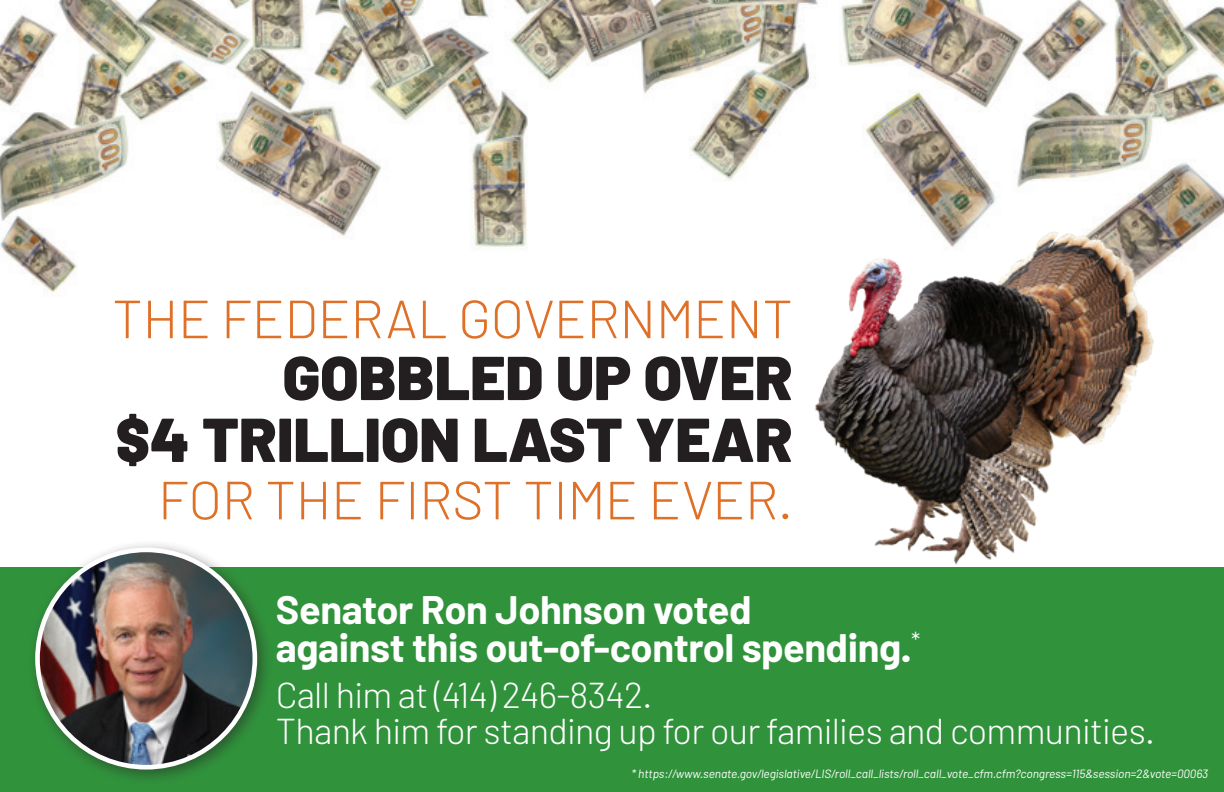
<style>
.page{position:relative;width:1224px;height:792px;background:#fff}
.page>*{position:absolute;margin:0;border:0;box-sizing:border-box;transform-origin:0 0}
.t1{font:900 61.8px/61.8px "Barlow";color:#231f20;text-align:right}
.t2{font:300 53.6px "Barlow";color:#df7027}
.t3{font:700 39.8px/38px "Barlow";letter-spacing:-.01em;color:#fff}
.t4{font:300 36px/36px "Barlow";letter-spacing:-.02em;color:#fff}
.t5{font:italic 12px "Barlow";letter-spacing:-.01em;color:#fff}
</style>
<div class="page">
<div style="left:0;top:567px;width:1224px;height:225px;background:#31923c"></div>
<img style="left:0;top:0;width:1224px;height:292px">
<img style="left:776px;top:165px;width:399px;height:400px">
<div style="left:26px;top:538px;width:248px;height:248px;background:#231f20;opacity:.5"></div>
<img style="left:38px;top:552px;width:216px;height:215px">
<div style="left:35px;top:548px;width:222px;height:222px;border:5px solid #fff;border-radius:50%"></div>
<h2 class="t2" style="left:112px;top:286px;width:682px">THE FEDERAL GOVERNMENT</h2>
<h1 class="t1" style="left:116px;top:347px;width:679px">GOBBLED UP OVER<br>$4 TRILLION LAST YEAR</h1>
<h2 class="t2" style="left:158px;top:467px;width:636px">FOR THE FIRST TIME EVER.</h2>
<h3 class="t3" style="left:276px;top:591px;width:646px">Senator Ron Johnson voted<br>against this out-of-control spending.<sup>*</sup></h3>
<h3 class="t4" style="left:276px;top:676px;width:881px">Call him at (414) 246-8342.<br>Thank him for standing up for our families and communities.</h3>
<p class="t5" style="left:632px;top:766px;width:578px">* https://www.senate.gov/legislative/LIS/roll_call_lists/roll_call_vote_cfm.cfm?congress=115&amp;session=2&amp;vote=00063</p>
</div>
